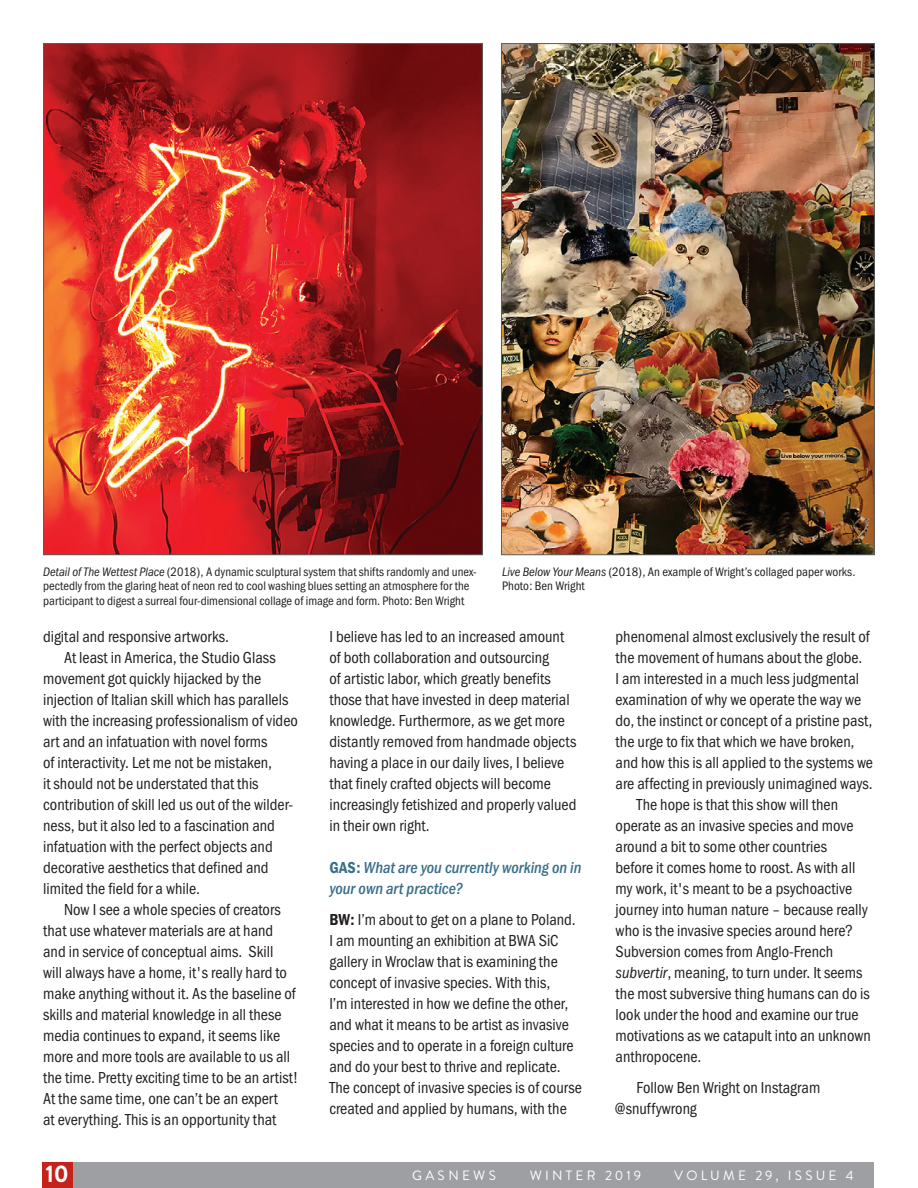
<style>
.page{position:relative;width:918px;height:1188px;background:#fff}
.page>*{position:absolute;margin:0;border:0;box-sizing:border-box;transform-origin:0 0}
.t1{font:700 24px "Brandon Grotesque";color:#fff}
.t2{font:16.5px/21px "Franklin Gothic URW Con Boo";color:#231f20}
.t3{font:16.5px/21px "Franklin Gothic URW Con Med Ita";color:#386e8b}
.t4{font:13.5px "Brandon Grotesque";letter-spacing:.235em;color:#fff}
.t5{font:12.75px/15px "Franklin Gothic URW Con Boo";color:#231f20}
.s1{font-family:"Franklin Gothic URW Con Boo Ita"}
.s2{font-family:"Franklin Gothic URW Con Dem"}
</style>
<div class="page">
<div style="left:42px;top:1162px;width:832px;height:26px;background:#9d9fa2"></div>
<div style="left:42px;top:1162px;width:30px;height:26px;background:#c5221a"></div>
<img style="left:45px;top:45px;width:436px;height:508px">
<img style="left:503px;top:45px;width:370px;height:508px">
<p class="t5" style="left:43px;top:564px;width:435px"><span class="s1">Detail of The Wettest Place</span> (2018), A dynamic sculptural system that shifts randomly and unex&shy;pectedly from the glaring heat of neon red to cool washing blues setting an atmosphere for the participant to digest a surreal four-dimensional collage of image and form. Photo: Ben Wright</p>
<p class="t5" style="left:502px;top:564px;width:355px"><span class="s1">Live Below Your Means</span> (2018), An example of Wright’s collaged paper works.<br>Photo: Ben Wright</p>
<p class="t2" style="left:43px;top:625px;width:187px">digital and responsive artworks.</p>
<p class="t2" style="left:64px;top:646px;width:213px">At least in America, the Studio Glass</p>
<p class="t2" style="left:43px;top:667px;width:220px">movement got quickly hijacked by the</p>
<p class="t2" style="left:43px;top:688px;width:247px">injection of Italian skill which has parallels</p>
<p class="t2" style="left:43px;top:709px;width:256px">with the increasing professionalism of video</p>
<p class="t2" style="left:43px;top:730px;width:226px">art and an infatuation with novel forms</p>
<p class="t2" style="left:43px;top:751px;width:230px">of interactivity. Let me not be mistaken,</p>
<p class="t2" style="left:43px;top:772px;width:217px">it should not be understated that this</p>
<p class="t2" style="left:43px;top:794px;width:252px">contribution of skill led us out of the wilder-</p>
<p class="t2" style="left:43px;top:815px;width:233px">ness, but it also led to a fascination and</p>
<p class="t2" style="left:43px;top:836px;width:231px">infatuation with the perfect objects and</p>
<p class="t2" style="left:43px;top:857px;width:227px">decorative aesthetics that defined and</p>
<p class="t2" style="left:43px;top:878px;width:158px">limited the field for a while.</p>
<p class="t2" style="left:64px;top:899px;width:218px">Now I see a whole species of creators</p>
<p class="t2" style="left:43px;top:920px;width:232px">that use whatever materials are at hand</p>
<p class="t2" style="left:43px;top:941px;width:232px">and in service of conceptual aims. Skill</p>
<p class="t2" style="left:43px;top:962px;width:245px">will always have a home, it's really hard to</p>
<p class="t2" style="left:43px;top:983px;width:254px">make anything without it. As the baseline of</p>
<p class="t2" style="left:43px;top:1004px;width:240px">skills and material knowledge in all these</p>
<p class="t2" style="left:43px;top:1025px;width:238px">media continues to expand, it seems like</p>
<p class="t2" style="left:43px;top:1046px;width:248px">more and more tools are available to us all</p>
<p class="t2" style="left:43px;top:1067px;width:257px">the time. Pretty exciting time to be an artist!</p>
<p class="t2" style="left:43px;top:1088px;width:236px">At the same time, one can’t be an expert</p>
<p class="t2" style="left:43px;top:1109px;width:235px">at everything. This is an opportunity that</p>
<p class="t2" style="left:329px;top:625px;width:249px">I believe has led to an increased amount of both collaboration and outsourcing<br>of artistic labor, which greatly benefits those that have invested in deep material knowledge. Furthermore, as we get more distantly removed from handmade objects having a place in our daily lives, I believe that finely crafted objects will become increasingly fetishized and properly valued in their own right.</p>
<p class="t3" style="left:329px;top:857px;width:254px"><span class="s2">GAS:</span> What are you currently working on in your own art practice?</p>
<p class="t2" style="left:329px;top:909px;width:254px"><span class="s2">BW:</span> I’m about to get on a plane to Poland.<br>I am mounting an exhibition at BWA SiC gallery in Wroclaw that is examining the concept of invasive species. With this,<br>I’m interested in how we define the other, and what it means to be artist as invasive species and to operate in a foreign culture and do your best to thrive and replicate.<br>The concept of invasive species is of course created and applied by humans, with the</p>
<p class="t2" style="left:616px;top:626px;width:256px">phenomenal almost exclusively the result of</p>
<p class="t2" style="left:616px;top:647px;width:248px">the movement of humans about the globe.</p>
<p class="t2" style="left:616px;top:668px;width:245px">I am interested in a much less judgmental</p>
<p class="t2" style="left:616px;top:689px;width:247px">examination of why we operate the way we</p>
<p class="t2" style="left:616px;top:710px;width:258px">do, the instinct or concept of a pristine past,</p>
<p class="t2" style="left:616px;top:731px;width:240px">the urge to fix that which we have broken,</p>
<p class="t2" style="left:616px;top:752px;width:259px">and how this is all applied to the systems we</p>
<p class="t2" style="left:616px;top:773px;width:259px">are affecting in previously unimagined ways.</p>
<p class="t2" style="left:637px;top:794px;width:203px">The hope is that this show will then</p>
<p class="t2" style="left:616px;top:815px;width:239px">operate as an invasive species and move</p>
<p class="t2" style="left:616px;top:836px;width:213px">around a bit to some other countries</p>
<p class="t2" style="left:616px;top:857px;width:241px">before it comes home to roost. As with all</p>
<p class="t2" style="left:616px;top:878px;width:238px">my work, it's meant to be a psychoactive</p>
<p class="t2" style="left:616px;top:899px;width:254px">journey into human nature – because really</p>
<p class="t2" style="left:616px;top:920px;width:239px">who is the invasive species around here?</p>
<p class="t2" style="left:616px;top:941px;width:219px">Subversion comes from Anglo-French</p>
<p class="t2" style="left:616px;top:962px;width:248px"><span class="s1">subvertir</span>, meaning, to turn under. It seems</p>
<p class="t2" style="left:616px;top:983px;width:256px">the most subversive thing humans can do is</p>
<p class="t2" style="left:616px;top:1004px;width:245px">look under the hood and examine our true</p>
<p class="t2" style="left:616px;top:1025px;width:257px">motivations as we catapult into an unknown</p>
<p class="t2" style="left:616px;top:1046px;width:87px">anthropocene.</p>
<p class="t2" style="left:616px;top:1077px;width:206px;text-indent:21px">Follow Ben Wright on Instagram @snuffywrong</p>
<h1 class="t1" style="left:45px;top:1157px;width:25px">10</h1>
<p class="t4" style="left:412px;top:1166px;width:85px">GASNEWS</p>
<p class="t4" style="left:530px;top:1166px;width:113px">WINTER 2019</p>
<p class="t4" style="left:674px;top:1166px;width:181px">VOLUME 29, ISSUE 4</p>
</div>
